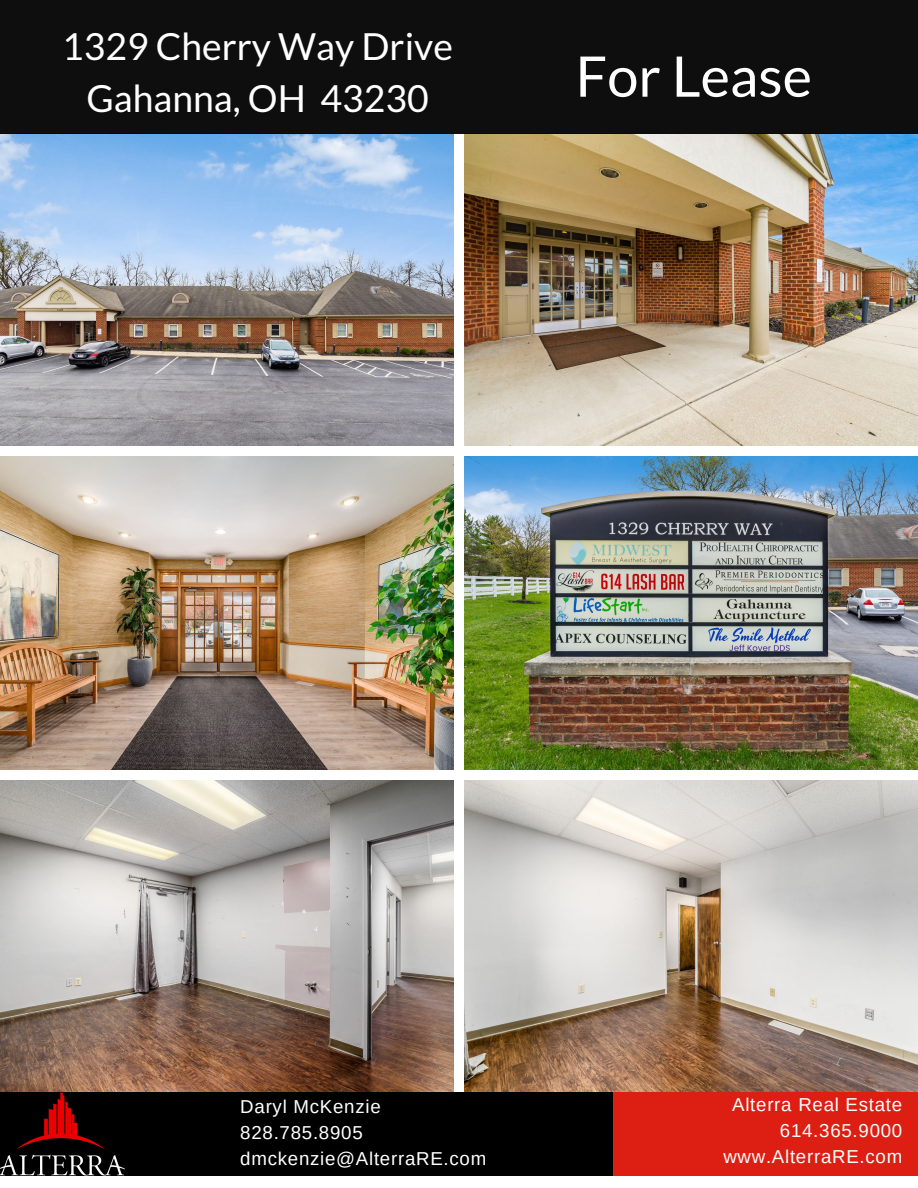
<style>
.page{position:relative;width:918px;height:1188px;background:#fff}
.page>*{position:absolute;margin:0;border:0;box-sizing:border-box;transform-origin:0 0}
.t1{font:55.95px "Lato";color:#fff}
.t2{font:37.35px "Lato";color:#fff}
.t3{font:18.75px "Arimo";letter-spacing:.04em;color:#fff}
</style>
<div class="page">
<img style="left:0;top:133px;width:453px;height:312px">
<img style="left:465px;top:133px;width:453px;height:312px">
<img style="left:0;top:456px;width:453px;height:313px">
<img style="left:465px;top:456px;width:453px;height:313px">
<img style="left:0;top:780px;width:453px;height:312px">
<img style="left:465px;top:780px;width:453px;height:312px">
<div style="left:0;top:0;width:918px;height:133px;background:#0e0e0e"></div>
<div style="left:0;top:1092px;width:615px;height:83px;background:#000"></div>
<div style="left:613px;top:1092px;width:305px;height:83px;background:#dd1f13"></div>
<img style="left:0;top:1092px;width:125px;height:83px">
<p class="t2" style="left:62px;top:23px;width:392px">1329 Cherry Way Drive</p>
<p class="t2" style="left:86px;top:75px;width:344px">Gahanna, OH 43230</p>
<p class="t1" style="left:576px;top:41px;width:238px">For Lease</p>
<p class="t3" style="left:233px;top:1096px;width:142px">Daryl McKenzie</p>
<p class="t3" style="left:233px;top:1122px;width:124px">828.785.8905</p>
<p class="t3" style="left:233px;top:1148px;width:247px">dmckenzie@Alter aRE.com</p>
<p class="t3" style="left:240px;top:1096px;width:142px">Daryl McKenzie</p>
<p class="t3" style="left:240px;top:1122px;width:124px">828.785.8905</p>
<p class="t3" style="left:240px;top:1148px;width:247px">dmckenzie@AlterraRE.com</p>
<p class="t3" style="left:732px;top:1094px;width:172px">Alterra Real Estate</p>
<p class="t3" style="left:780px;top:1120px;width:124px">614.365.9000</p>
<p class="t3" style="left:723px;top:1146px;width:180px">www.AlterraRE.com</p>
</div>
